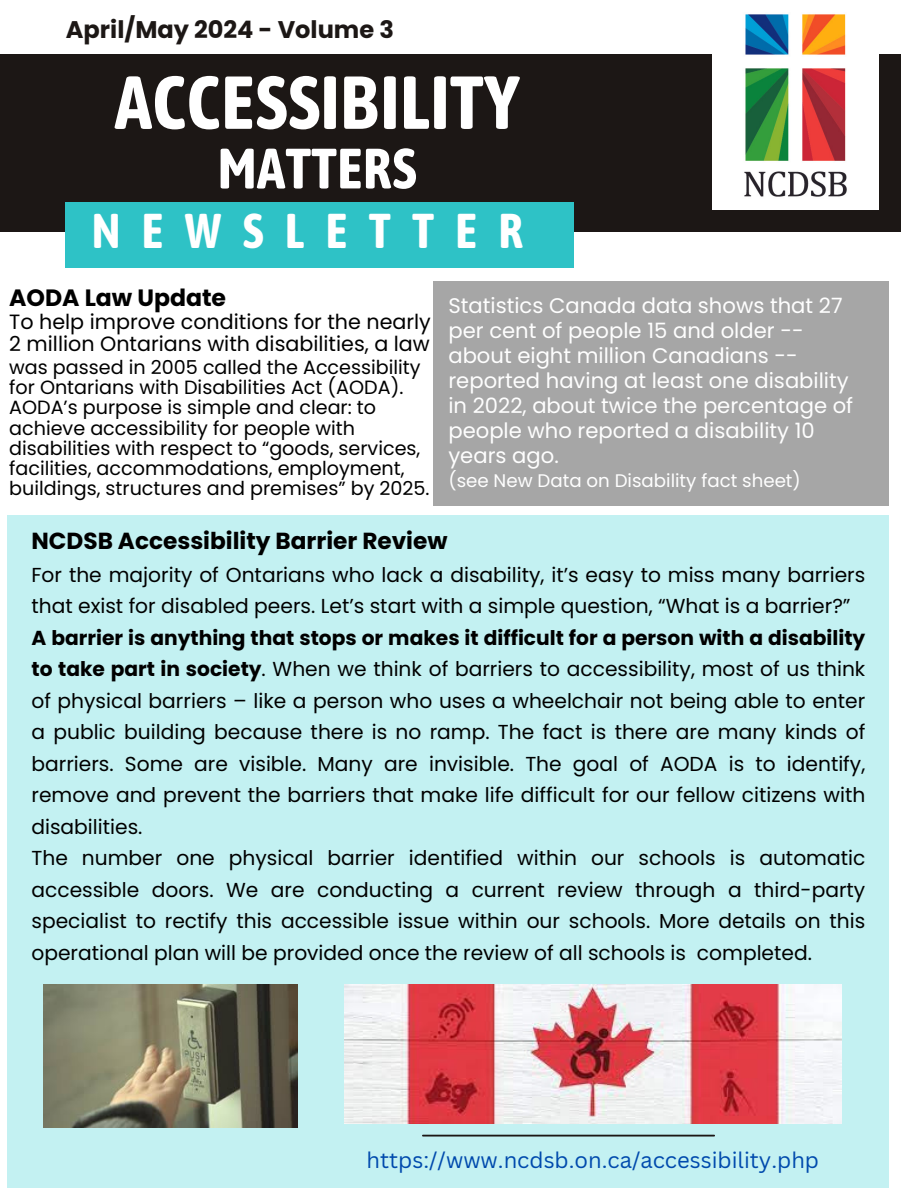
<style>
.page{position:relative;width:918px;height:1188px;background:#fff}
.page>*{position:absolute;margin:0;border:0;box-sizing:border-box;transform-origin:0 0}
.t1{font:700 74.7px "Asap Condensed";color:#fff}
.t2{font:700 56.7px "Asap Condensed";color:#fff}
.t3{font:700 48.6px "Asap Condensed";letter-spacing:.43em;color:#fff}
.t4{font:700 24px "Poppins";color:#1c1715}
.t5{font:700 23.55px "Poppins";color:#000}
.t6{font:700 23.25px "Poppins";color:#000}
.t7{font:22.05px "Canva Sans";color:#004aad}
.t8{font:21.15px/25px "Poppins";color:#fefefe}
.t9{font:20.7px "Poppins";color:#000}
.t10{font:20.25px/31.5px "Poppins";color:#000;text-align:justify}
.t11{font:19.2px/20.2px "Poppins";color:#000}
.t12{font:18.15px "Poppins";color:#fefefe}
.s1{font-weight:700}
</style>
<div class="page">
<div style="left:0;top:54px;width:901px;height:178px;background:#1c1715"></div>
<div style="left:7px;top:515px;width:882px;height:673px;background:#c3f1f2"></div>
<div style="left:66px;top:202px;width:508px;height:65px;background:#2ec2c6"></div>
<img style="left:713px;top:14px;width:165px;height:196px">
<hr style="left:422px;top:1135px;width:293px;height:2px;background:#1c1715">
<div style="left:434px;top:281px;width:455px;height:224px;background:#a6a6a6"></div>
<img style="left:43px;top:984px;width:254px;height:143px">
<img style="left:344px;top:984px;width:498px;height:140px">
<p class="t4" style="left:66px;top:13px;width:330px">April/May 2024 - Volume 3</p>
<p class="t1" style="left:114px;top:59px;width:407px">ACCESSIBILITY</p>
<p class="t2" style="left:218px;top:135px;width:201px">MATTERS</p>
<p class="t3" style="left:92px;top:203px;width:433px">NEWSLETTER</p>
<h3 class="t5" style="left:9px;top:282px;width:218px">AODA Law Update</h3>
<h1 class="t9" style="left:9px;top:307px;width:423px">To help improve conditions for the nearly</h1>
<h2 class="t9" style="left:9px;top:330px;width:422px">2 million Ontarians with disabilities, a law</h2>
<p class="t11" style="left:9px;top:357px;width:422px">was passed in 2005 called the Accessibility for Ontarians with Disabilities Act (AODA).<br>AODA’s purpose is simple and clear: to achieve accessibility for people with disabilities with respect to “goods, services, facilities, accommodations, employment, buildings, structures and premises” by 2025.</p>
<p class="t6" style="left:31px;top:524px;width:418px">NCDSB Accessibility Barrier Review</p>
<p class="t10" style="left:31px;top:559px;width:835px">For the majority of Ontarians who lack a disability, it’s easy to miss many barriers that exist for disabled peers. Let’s start with a simple question, “What is a barrier?”</p>
<p class="t10" style="left:31px;top:622px;width:835px"><span class="s1">A barrier is anything that stops or makes it difficult for a person with a disability to take part in society</span>. When we think of barriers to accessibility, most of us think of physical barriers – like a person who uses a wheelchair not being able to enter a public building because there is no ramp. The fact is there are many kinds of barriers. Some are visible. Many are invisible. The goal of AODA is to identify, remove and prevent the barriers that make life difficult for our fellow citizens with disabilities.</p>
<p class="t10" style="left:31px;top:842px;width:835px">The number one physical barrier identified within our schools is automatic accessible doors. We are conducting a current review through a third-party specialist to rectify this accessible issue within our schools. More details on this operational plan will be provided once the review of all schools is completed.</p>
<p class="t8" style="left:448px;top:293px;width:406px">Statistics Canada data shows that 27 per cent of people 15 and older -- about eight million Canadians -- reported having at least one disability in 2022, about twice the percentage of people who reported a disability 10 years ago.</p>
<p class="t12" style="left:448px;top:468px;width:354px">(see New Data on Disability fact sheet)</p>
<p class="t7" style="left:367px;top:1145px;width:454px">https://www.ncdsb.on.ca/accessibility.php</p>
</div>
